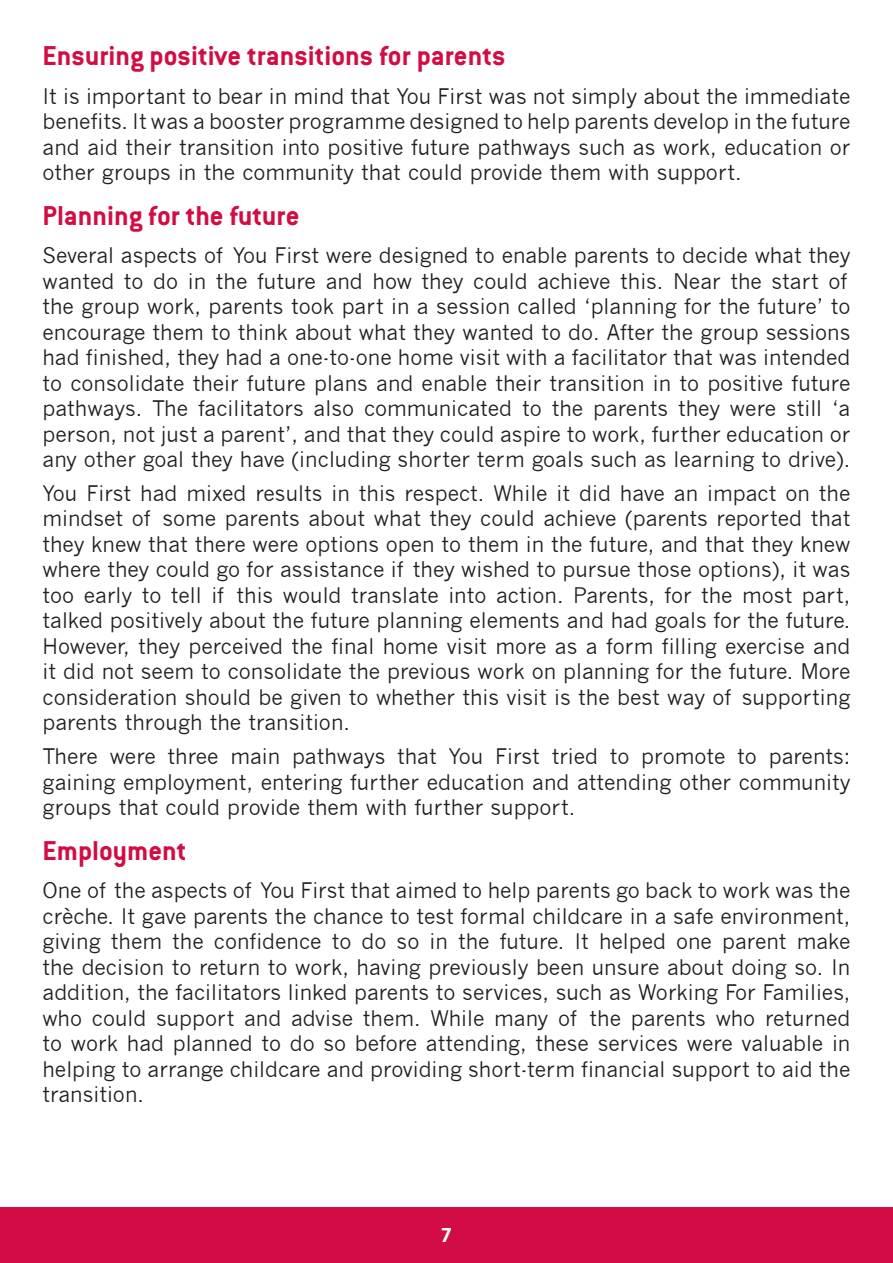
<style>
.page{position:relative;width:893px;height:1263px;background:#fff}
.page>*{position:absolute;margin:0;border:0;box-sizing:border-box;transform-origin:0 0}
.t1{font:700 30px "Conduit OSITC";color:#d20d44}
.t2{font:21px/25.5px "News Gothic";color:#231f20;text-align:justify}
.t3{font:700 18px "News Gothic";color:#fffef4}
</style>
<div class="page">
<div style="left:0;top:1208px;width:893px;height:55px;background:#d20d44"></div>
<h1 class="t1" style="left:43px;top:38px;width:464px">Ensuring positive transitions for parents</h1>
<p class="t2" style="left:43px;top:83px;width:809px">It is important to bear in mind that You First was not simply about the immediate benefits. It was a booster programme designed to help parents develop in the future and aid their transition into positive future pathways such as work, education or other groups in the community that could provide them with support.</p>
<h1 class="t1" style="left:43px;top:197px;width:258px">Planning for the future</h1>
<p class="t2" style="left:43px;top:243px;width:809px;text-align:left">Several aspects of You First were designed to enable parents to decide what they wanted to do in the future and how they could achieve this. Near the start of the group work, parents took part in a session called ‘planning for the future’ to encourage them to think about what they wanted to do. After the group sessions had finished, they had a one-to-one home visit with a facilitator that was intended to consolidate their future plans and enable their transition in to positive future pathways. The facilitators also communicated to the parents they were still ‘a person, not just a parent’, and that they could aspire to work, further education or any other goal they have (including shorter term goals such as learning to drive).</p>
<p class="t2" style="left:43px;top:481px;width:809px">You First had mixed results in this respect. While it did have an impact on the mindset of some parents about what they could achieve (parents reported that they knew that there were options open to them in the future, and that they knew where they could go for assistance if they wished to pursue those options), it was too early to tell if this would translate into action. Parents, for the most part, talked positively about the future planning elements and had goals for the future.<br>However, they perceived the final home visit more as a form filling exercise and it did not seem to consolidate the previous work on planning for the future. More consideration should be given to whether this visit is the best way of supporting parents through the transition.</p>
<p class="t2" style="left:43px;top:744px;width:809px">There were three main pathways that You First tried to promote to parents: gaining employment, entering further education and attending other community groups that could provide them with further support.</p>
<h1 class="t1" style="left:43px;top:832px;width:145px">Employment</h1>
<p class="t2" style="left:43px;top:878px;width:809px">One of the aspects of You First that aimed to help parents go back to work was the crèche. It gave parents the chance to test formal childcare in a safe environment, giving them the confidence to do so in the future. It helped one parent make the decision to return to work, having previously been unsure about doing so. In addition, the facilitators linked parents to services, such as Working For Families, who could support and advise them. While many of the parents who returned to work had planned to do so before attending, these services were valuable in helping to arrange childcare and providing short-term financial support to aid the transition.</p>
<p class="t3" style="left:441px;top:1223px;width:13px">7</p>
</div>
